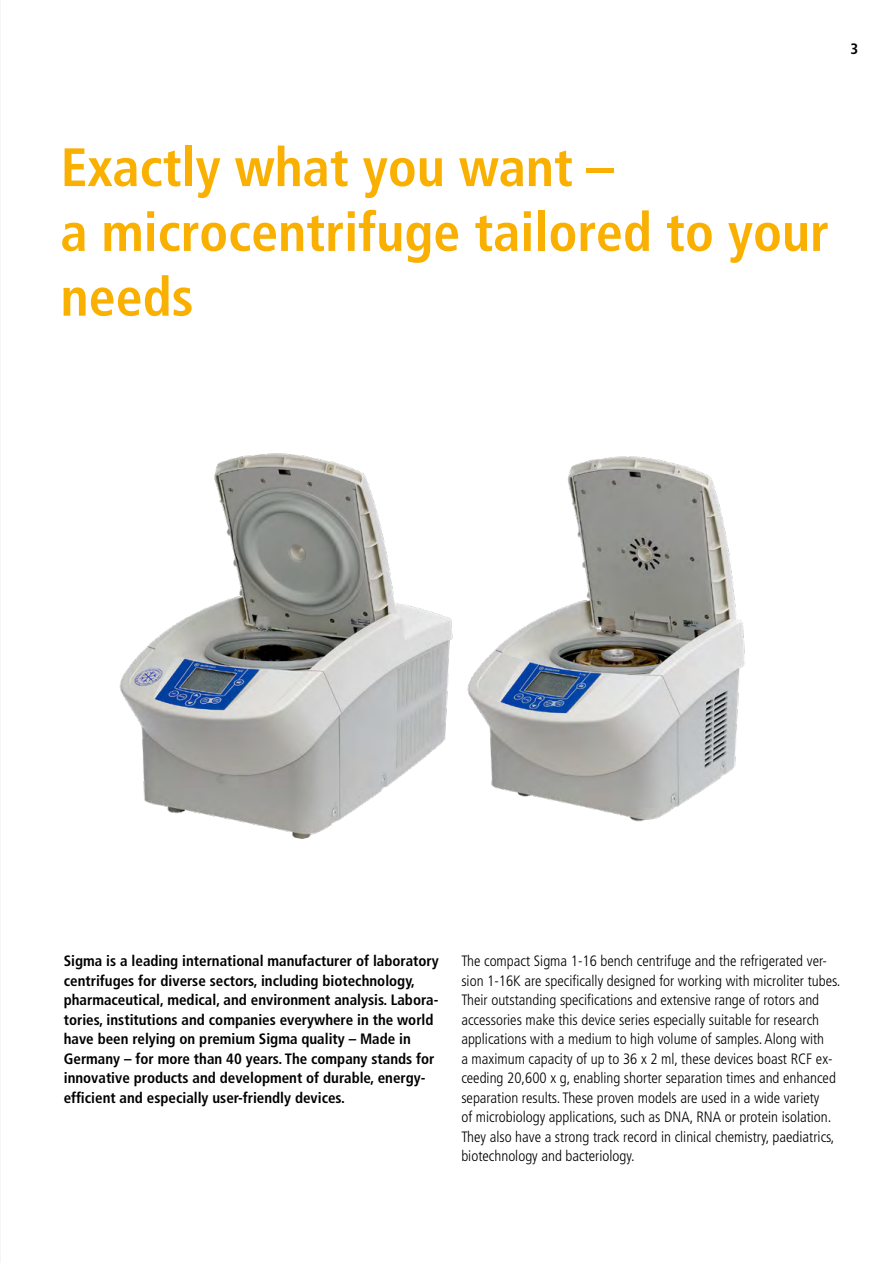
<style>
.page{position:relative;width:893px;height:1263px;background:#fff}
.page>*{position:absolute;margin:0;border:0;box-sizing:border-box;transform-origin:0 0}
.t1{font:700 condensed 54px/64.8px "Frutiger LT Std";color:#f9b000}
.t2{font:300 condensed 15px/19.5px "Frutiger LT Std";color:#000}
.t3{font:700 condensed 15px/19.5px "Frutiger LT Std";color:#000}
</style>
<div class="page">
<img style="left:517px;top:456px;width:228px;height:366px">
<img style="left:119px;top:453px;width:398px;height:386px">
<p class="t3" style="left:850px;top:39px;width:9px">3</p>
<h1 class="t1" style="left:61px;top:135px;width:770px">Exactly what you want –<br>a microcentrifuge tailored to your needs</h1>
<p class="t3" style="left:64px;top:951px;width:376px">Sigma is a leading international manufacturer of laboratory centrifuges for diverse sectors, including biotechnology, pharmaceutical, medical, and environment analysis. Labora&shy;tories, institutions and companies everywhere in the world have been relying on premium Sigma quality – Made in Germany – for more than 40 years. The company stands for innovative products and development of durable, energy&shy;efficient and especially user-friendly devices.</p>
<p class="t2" style="left:461px;top:951px;width:381px">The compact Sigma 1-16 bench centrifuge and the refrigerated ver&shy;sion 1-16K are specifically designed for working with microliter tubes.<br>Their outstanding specifications and extensive range of rotors and accessories make this device series especially suitable for research applications with a medium to high volume of samples. Along with<br>a maximum capacity of up to 36 x 2 ml, these devices boast RCF ex&shy;ceeding 20,600 x g, enabling shorter separation times and enhanced separation results. These proven models are used in a wide variety<br>of microbiology applications, such as DNA, RNA or protein isolation.<br>They also have a strong track record in clinical chemistry, paediatrics, biotechnology and bacteriology.</p>
</div>
